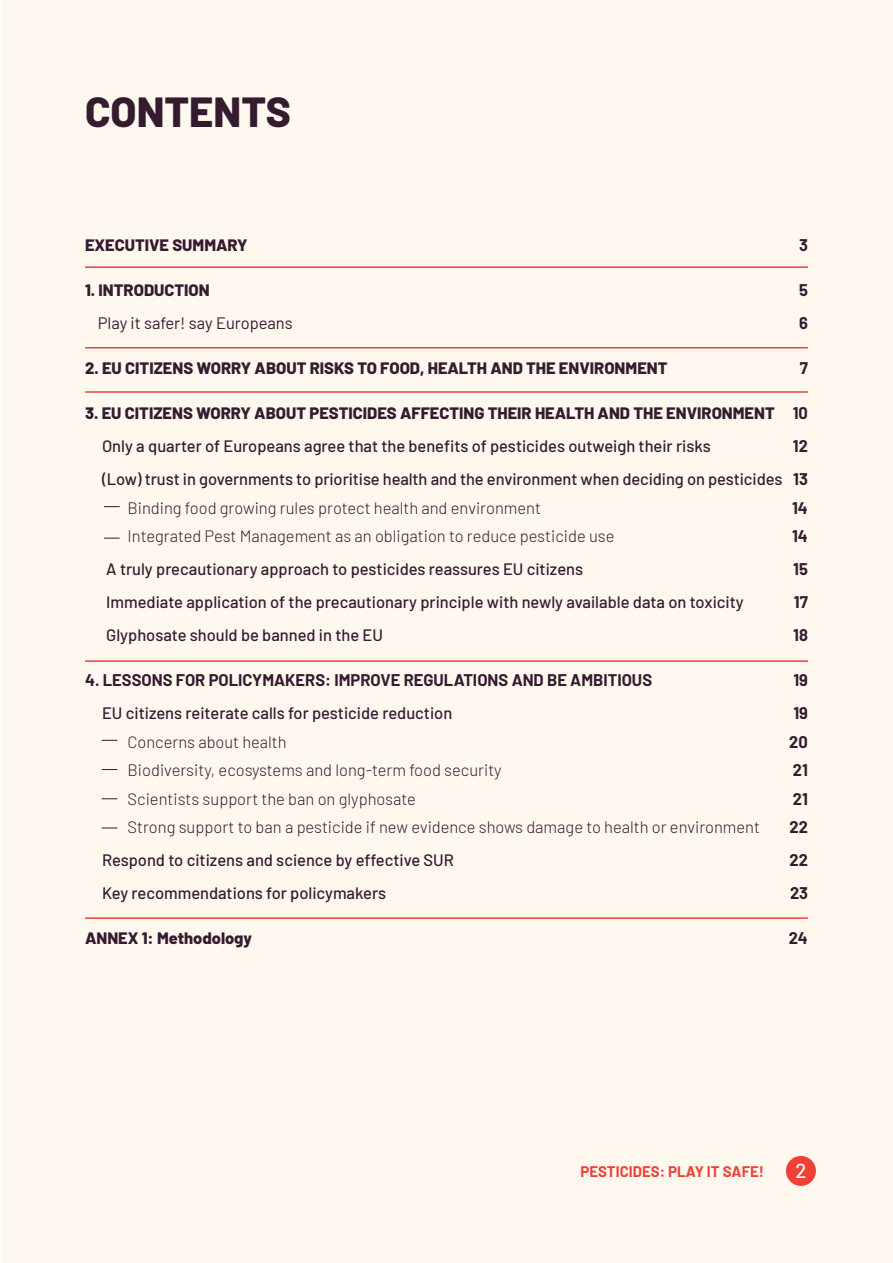
<style>
.page{position:relative;width:893px;height:1263px;background:#fff}
.page>*{position:absolute;margin:0;border:0;box-sizing:border-box;transform-origin:0 0}
.t1{font:800 42px "Barlow";color:#351b2f}
.t2{font:500 20.25px "Barlow";color:#fff8ef}
.t3{font:500 16.5px/33px "Barlow";color:#351b2f}
.t4{font:300 16.5px "Barlow";color:#351b2f}
.t5{font:800 16.5px "Barlow";color:#351b2f}
.t6{font:700 16.5px "Barlow";color:#351b2f}
.t7{font:16.5px "Barlow";color:#351b2f}
.t8{font:700 15px "Barlow";color:#ef4136}
.s1{font-weight:800}
.s2{font-weight:700}
</style>
<div class="page">
<div style="left:1px;top:0;width:891px;height:1263px;background:#fff8ef"></div>
<div style="left:786px;top:1156px;width:30px;height:30px;background:#ef4136;border-radius:50%"></div>
<hr style="left:85px;top:660px;width:723px;height:2px;background:#ef4136">
<hr style="left:85px;top:917px;width:723px;height:2px;background:#ef4136">
<hr style="left:85px;top:391px;width:723px;height:2px;background:#ef4136">
<hr style="left:85px;top:347px;width:723px;height:1px;background:#ef4136">
<hr style="left:85px;top:266px;width:723px;height:2px;background:#ef4136">
<svg style="left:104px;top:506px;width:16px;height:1px"></svg>
<svg style="left:104px;top:538px;width:16px;height:1px"></svg>
<svg style="left:102px;top:740px;width:15px;height:1px"></svg>
<svg style="left:102px;top:769px;width:15px;height:1px"></svg>
<svg style="left:102px;top:798px;width:15px;height:1px"></svg>
<svg style="left:102px;top:828px;width:15px;height:1px"></svg>
<h1 class="t1" style="left:85px;top:81px;width:207px">CONTENTS</h1>
<p class="t5" style="left:85px;top:233px;width:164px">EXECUTIVE SUMMARY</p>
<p class="t6" style="left:799px;top:233px;width:10px">3</p>
<p class="t5" style="left:85px;top:278px;width:126px">1. INTRODUCTION</p>
<p class="t6" style="left:799px;top:278px;width:10px">5</p>
<p class="t7" style="left:98px;top:312px;width:196px">Play it safer! say Europeans</p>
<p class="t6" style="left:799px;top:311px;width:10px">6</p>
<p class="t5" style="left:85px;top:356px;width:584px">2. EU CITIZENS WORRY ABOUT RISKS TO FOOD, HEALTH AND THE ENVIRONMENT</p>
<p class="t6" style="left:800px;top:356px;width:10px">7</p>
<p class="t3" style="left:102px;top:396px;width:707px;text-indent:-17px"><span class="s1">3. EU CITIZENS WORRY ABOUT PESTICIDES AFFECTING THEIR HEALTH AND THE ENVIRONMENT</span> <span class="s2">10<br></span>Only a quarter of Europeans agree that the benefits of pesticides outweigh their risks</p>
<p class="t3" style="left:102px;top:429px;width:707px;text-align:right"><span class="s2">12<br></span>(Low) trust in governments to prioritise health and the environment when deciding on pesticides <span class="s2">13</span></p>
<p class="t4" style="left:128px;top:496px;width:415px">Binding food growing rules protect health and environment</p>
<p class="t6" style="left:792px;top:496px;width:17px">14</p>
<p class="t4" style="left:128px;top:525px;width:488px">Integrated Pest Management as an obligation to reduce pesticide use</p>
<p class="t6" style="left:792px;top:524px;width:17px">14</p>
<p class="t3" style="left:106px;top:552px;width:478px">A truly precautionary approach to pesticides reassures EU citizens</p>
<p class="t6" style="left:793px;top:557px;width:16px">15</p>
<p class="t3" style="left:106px;top:585px;width:639px">Immediate application of the precautionary principle with newly available data on toxicity</p>
<p class="t6" style="left:794px;top:590px;width:16px">17</p>
<p class="t3" style="left:106px;top:618px;width:278px">Glyphosate should be banned in the EU</p>
<p class="t6" style="left:793px;top:623px;width:16px">18</p>
<p class="t6" style="left:85px;top:668px;width:569px">4. LESSONS FOR POLICYMAKERS: IMPROVE REGULATIONS AND BE AMBITIOUS</p>
<p class="t6" style="left:793px;top:668px;width:16px">19</p>
<p class="t3" style="left:102px;top:696px;width:352px">EU citizens reiterate calls for pesticide reduction</p>
<p class="t6" style="left:793px;top:701px;width:16px">19</p>
<p class="t4" style="left:128px;top:730px;width:161px">Concerns about health</p>
<p class="t6" style="left:789px;top:730px;width:20px">20</p>
<p class="t4" style="left:128px;top:759px;width:376px">Biodiversity, ecosystems and long-term food security</p>
<p class="t6" style="left:793px;top:758px;width:16px">21</p>
<p class="t4" style="left:128px;top:787px;width:290px">Scientists support the ban on glyphosate</p>
<p class="t6" style="left:793px;top:787px;width:16px">21</p>
<p class="t4" style="left:128px;top:816px;width:634px">Strong support to ban a pesticide if new evidence shows damage to health or environment</p>
<p class="t6" style="left:789px;top:815px;width:20px">22</p>
<p class="t3" style="left:102px;top:843px;width:353px">Respond to citizens and science by effective SUR</p>
<p class="t6" style="left:789px;top:848px;width:20px">22</p>
<p class="t3" style="left:102px;top:876px;width:285px">Key recommendations for policymakers</p>
<p class="t6" style="left:790px;top:881px;width:19px">23</p>
<p class="t5" style="left:85px;top:926px;width:169px">ANNEX 1: Methodology</p>
<p class="t6" style="left:789px;top:926px;width:21px">24</p>
<p class="t8" style="left:580px;top:1161px;width:185px">PESTICIDES: PLAY IT SAFE!</p>
<p class="t2" style="left:795px;top:1156px;width:13px">2</p>
</div>
